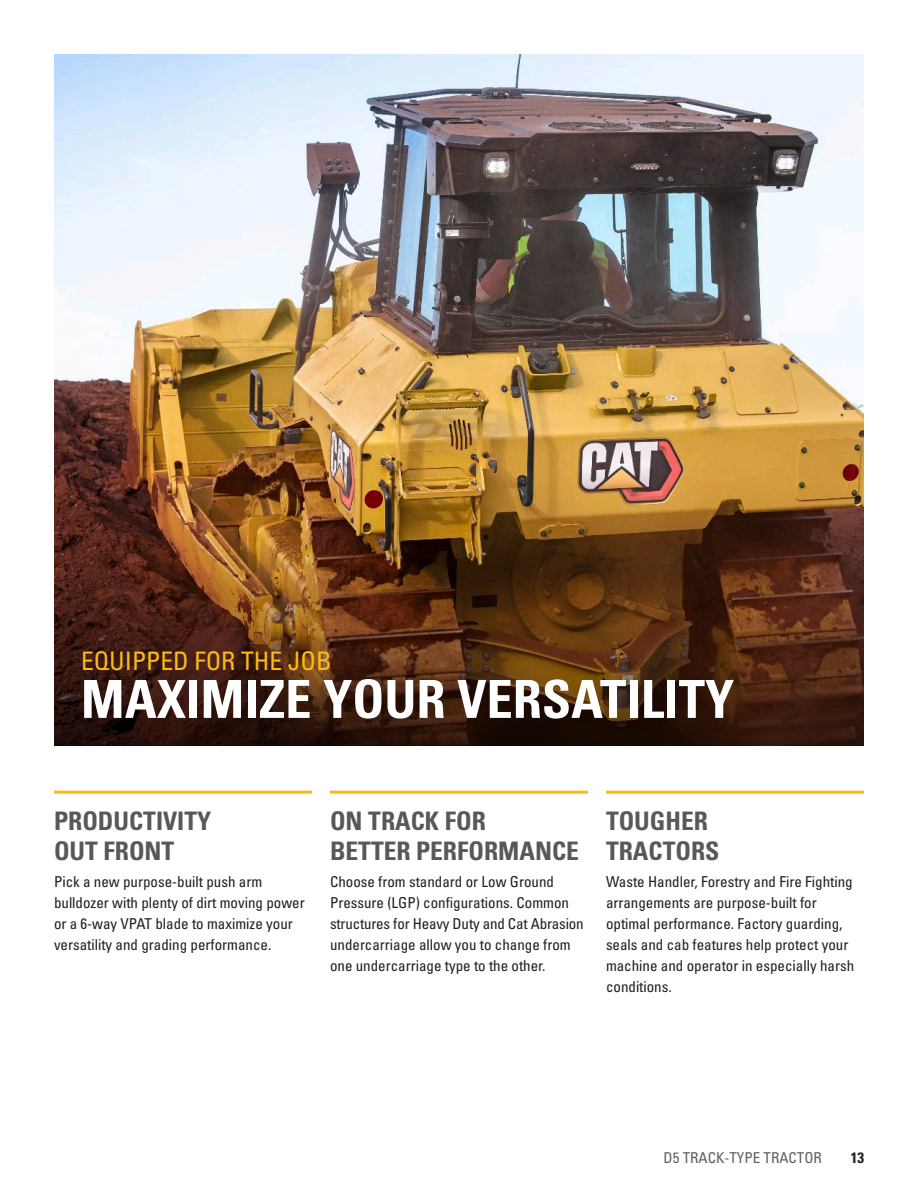
<style>
.page{position:relative;width:918px;height:1188px;background:#fff}
.page>*{position:absolute;margin:0;border:0;box-sizing:border-box;transform-origin:0 0}
.Headline_large_white{font:52.5px "Univers LTCYR 67 Bold Cond";color:#fff}
.Benefit_subhead_gray{font:25.5px/30.6px "Univers LTCYR 67 Bold Cond";color:#57585a}
.Headline_small_yello{font:condensed 25.5px "Univers LTCYR 57";color:#fcba13}
.Body_copy{font:condensed 15px/21px "Univers LTCYR 57";color:#231f20}
.t1{font:condensed 15px "Univers LTCYR 57";color:#5d6163}
.t2{font:15px "Univers LTCYR 67 Bold Cond";color:#231f20}
</style>
<div class="page">
<img style="left:54px;top:54px;width:810px;height:327px">
<hr style="left:54px;top:791px;width:258px;height:3px;background:#fcba13">
<hr style="left:330px;top:791px;width:258px;height:3px;background:#fcba13">
<hr style="left:606px;top:791px;width:258px;height:3px;background:#fcba13">
<img style="left:54px;top:381px;width:810px;height:365px">
<p class="Headline_small_yello" style="left:81px;top:645px;width:252px">EQUIPPED FOR THE JOB</p>
<p class="Headline_large_white" style="left:81px;top:667px;width:655px">MAXIMIZE YOUR VERSATILITY</p>
<p class="Benefit_subhead_gray" style="left:54px;top:805px;width:159px">PRODUCTIVITY<br>OUT FRONT</p>
<p class="Body_copy" style="left:54px;top:871px;width:252px">Pick a new purpose-built push arm bulldozer with plenty of dirt moving power or a 6-way VPAT blade to maximize your versatility and grading performance.</p>
<p class="Benefit_subhead_gray" style="left:330px;top:805px;width:251px">ON TRACK FOR<br>BETTER PERFORMANCE</p>
<p class="Body_copy" style="left:330px;top:871px;width:255px">Choose from standard or Low Ground Pressure (LGP) configurations. Common structures for Heavy Duty and Cat Abrasion undercarriage allow you to change from one undercarriage type to the other.</p>
<p class="Benefit_subhead_gray" style="left:606px;top:805px;width:115px">TOUGHER<br>TRACTORS</p>
<p class="Body_copy" style="left:606px;top:871px;width:250px">Waste Handler, Forestry and Fire Fighting arrangements are purpose-built for optimal performance. Factory guarding, seals and cab features help protect your machine and operator in especially harsh conditions.</p>
<p class="t1" style="left:664px;top:1148px;width:160px">D5 TRACK-TYPE TRACTOR</p>
<p class="t2" style="left:851px;top:1148px;width:15px">13</p>
</div>
